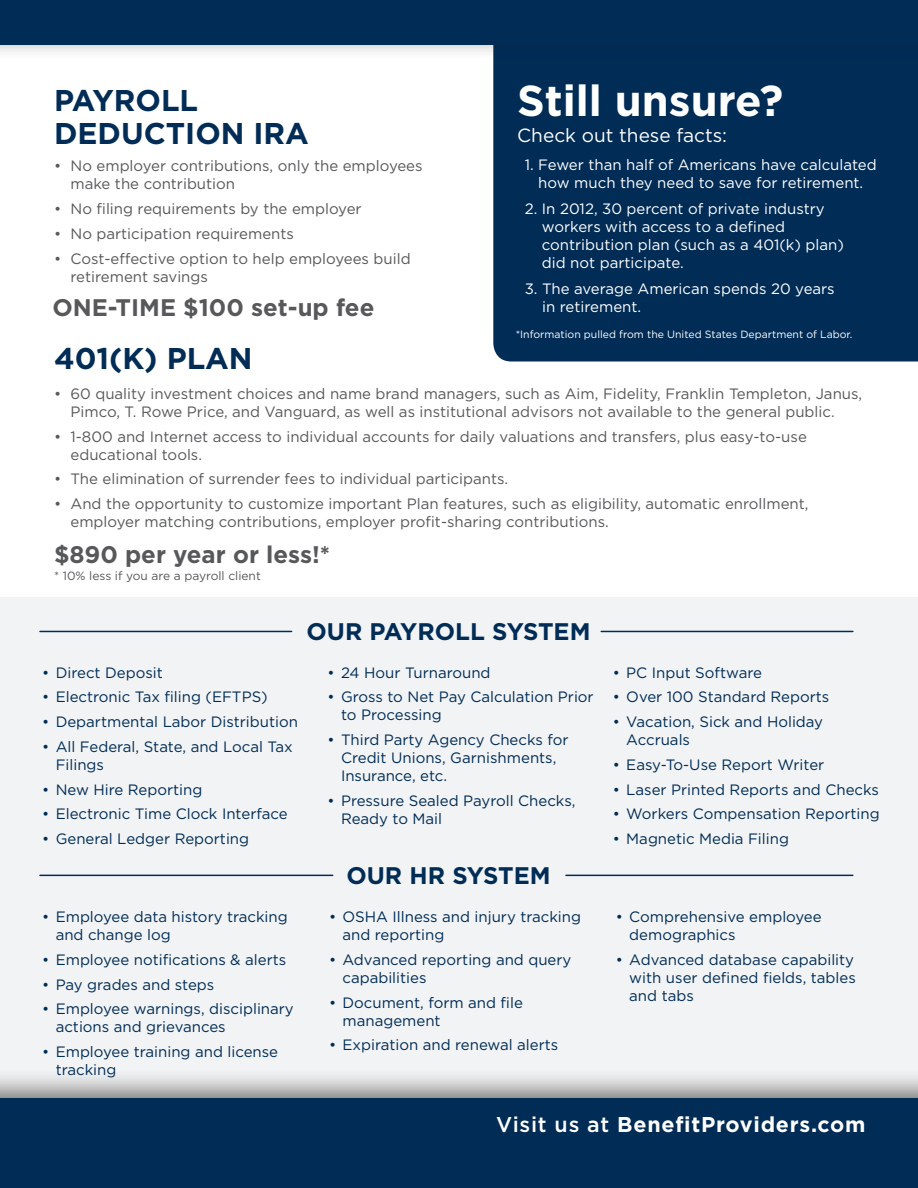
<style>
.page{position:relative;width:918px;height:1188px;background:#fff}
.page>*{position:absolute;margin:0;border:0;box-sizing:border-box;transform-origin:0 0}
.t1{font:700 43.35px "Gotham";color:#fff}
.t2{font:700 30px/33px "Gotham";color:#002c56}
.t3{font:700 24px "Gotham";color:#57585a}
.t4{font:700 24px "Gotham";color:#002c56}
.t5{font:700 21.45px "Gotham";letter-spacing:.035em;color:#fff}
.t6{font:19.05px "Gotham";color:#fff}
.t7{font:15px/18px "Gotham";color:#002c56}
.t8{font:15px/18px "Gotham";color:#57585a}
.t9{font:15px/18px "Gotham";color:#fff}
.t10{font:12px "Gotham";color:#57585a}
.t11{font:10.5px "Gotham";color:#fff}
.s1{font-weight:500}
</style>
<div class="page">
<div style="left:493px;top:60px;width:425px;height:302px;background:#002c56"></div>
<div style="left:0;top:597px;width:918px;height:472px;background:#f2f3f4"></div>
<div style="left:0;top:1069px;width:918px;height:119px;background:#231f20;opacity:.6"></div>
<div style="left:0;top:1098px;width:918px;height:90px;background:#002c56"></div>
<div style="left:0;top:0;width:918px;height:60px;background:#231f20;opacity:.6"></div>
<div style="left:0;top:0;width:918px;height:44px;background:#002c56"></div>
<hr style="left:40px;top:631px;width:252px;height:1px;background:#002c56">
<hr style="left:601px;top:631px;width:252px;height:1px;background:#002c56">
<hr style="left:40px;top:875px;width:293px;height:1px;background:#002c56">
<hr style="left:566px;top:875px;width:287px;height:1px;background:#002c56">
<h2 class="t2" style="left:54px;top:84px;width:257px">PAYROLL<br>DEDUCTION IRA</h2>
<p class="t8" style="left:70px;top:157px;width:354px;text-indent:-16px">• No employer contributions, only the employees make the contribution</p>
<p class="t8" style="left:54px;top:200px;width:309px">• No filing requirements by the employer</p>
<p class="t8" style="left:54px;top:224px;width:242px">• No participation requirements</p>
<p class="t8" style="left:70px;top:249px;width:342px;text-indent:-16px">• Cost-effective option to help employees build retirement savings</p>
<h3 class="t3" style="left:52px;top:291px;width:323px">ONE-TIME $100 set-up fee</h3>
<h2 class="t2" style="left:54px;top:342px;width:200px">401(K) PLAN</h2>
<h1 class="t1" style="left:517px;top:72px;width:268px">Still unsure?</h1>
<p class="t6" style="left:517px;top:123px;width:211px">Check out these facts:</p>
<p class="t9" style="left:525px;top:155px;width:354px;text-align:center">1. Fewer than half of Americans have calculated how much they need to save for retirement.</p>
<p class="t9" style="left:542px;top:200px;width:303px;text-indent:-17px">2. In 2012, 30 percent of private industry workers with access to a defined contribution plan (such as a 401(k) plan) did not participate.</p>
<p class="t9" style="left:542px;top:280px;width:294px;text-indent:-17px">3. The average American spends 20 years in retirement.</p>
<p class="t11" style="left:516px;top:327px;width:338px">*Information pulled from the United States Department of Labor.</p>
<p class="t8" style="left:70px;top:384px;width:793px;text-indent:-16px">• 60 quality investment choices and name brand managers, such as Aim, Fidelity, Franklin Templeton, Janus,<br>Pimco, T. Rowe Price, and Vanguard, as well as institutional advisors not available to the general public.</p>
<p class="t8" style="left:70px;top:427px;width:738px;text-indent:-16px">• 1-800 and Internet access to individual accounts for daily valuations and transfers, plus easy-to-use educational tools.</p>
<p class="t8" style="left:54px;top:470px;width:456px">• The elimination of surrender fees to individual participants.</p>
<p class="t8" style="left:70px;top:494px;width:740px;text-indent:-16px">• And the opportunity to customize important Plan features, such as eligibility, automatic enrollment, employer matching contributions, employer profit-sharing contributions.</p>
<h3 class="t3" style="left:54px;top:538px;width:278px">$890 per year or less!*</h3>
<p class="t10" style="left:54px;top:568px;width:208px">* 10% less if you are a payroll client</p>
<p class="t7" style="left:42px;top:663px;width:122px">• Direct Deposit</p>
<p class="t7" style="left:42px;top:688px;width:227px">• Electronic Tax filing (EFTPS)</p>
<p class="t7" style="left:42px;top:712px;width:257px">• Departmental Labor Distribution</p>
<p class="t7" style="left:56px;top:737px;width:239px;text-indent:-14px">• All Federal, State, and Local Tax<br>Filings</p>
<p class="t7" style="left:42px;top:780px;width:162px">• New Hire Reporting</p>
<p class="t7" style="left:42px;top:805px;width:247px">• Electronic Time Clock Interface</p>
<p class="t7" style="left:42px;top:829px;width:208px">• General Ledger Reporting</p>
<p class="t7" style="left:56px;top:908px;width:234px;text-indent:-14px">• Employee data history tracking and change log</p>
<p class="t7" style="left:42px;top:950px;width:246px">• Employee notifications &amp; alerts</p>
<p class="t7" style="left:42px;top:975px;width:174px">• Pay grades and steps</p>
<p class="t7" style="left:56px;top:1000px;width:240px;text-indent:-14px">• Employee warnings, disciplinary actions and grievances</p>
<p class="t7" style="left:56px;top:1043px;width:224px;text-indent:-14px">• Employee training and license tracking</p>
<h3 class="t4" style="left:306px;top:615px;width:286px">OUR PAYROLL SYSTEM</h3>
<p class="t7" style="left:328px;top:663px;width:165px">• 24 Hour Turnaround</p>
<p class="t7" style="left:341px;top:688px;width:254px;text-indent:-13px">• Gross to Net Pay Calculation Prior to Processing</p>
<p class="t7" style="left:341px;top:730px;width:229px;text-indent:-13px">• Third Party Agency Checks for<br>Credit Unions, Garnishments,<br>Insurance, etc.</p>
<p class="t7" style="left:341px;top:791px;width:236px;text-indent:-13px">• Pressure Sealed Payroll Checks,<br>Ready to Mail</p>
<h3 class="t4" style="left:346px;top:860px;width:206px">OUR HR SYSTEM</h3>
<p class="t7" style="left:343px;top:908px;width:240px;text-indent:-14px">• OSHA Illness and injury tracking and reporting</p>
<p class="t7" style="left:343px;top:950px;width:230px;text-indent:-14px">• Advanced reporting and query capabilities</p>
<p class="t7" style="left:343px;top:993px;width:182px;text-indent:-14px">• Document, form and file management</p>
<p class="t7" style="left:329px;top:1036px;width:231px">• Expiration and renewal alerts</p>
<p class="t7" style="left:613px;top:663px;width:151px">• PC Input Software</p>
<p class="t7" style="left:613px;top:688px;width:218px">• Over 100 Standard Reports</p>
<p class="t7" style="left:626px;top:712px;width:198px;text-indent:-14px">• Vacation, Sick and Holiday<br>Accruals</p>
<p class="t7" style="left:613px;top:755px;width:213px">• Easy-To-Use Report Writer</p>
<p class="t7" style="left:613px;top:780px;width:268px">• Laser Printed Reports and Checks</p>
<p class="t7" style="left:613px;top:805px;width:268px">• Workers Compensation Reporting</p>
<p class="t7" style="left:613px;top:829px;width:178px">• Magnetic Media Filing</p>
<p class="t7" style="left:629px;top:908px;width:194px;text-indent:-14px">• Comprehensive employee demographics</p>
<p class="t7" style="left:629px;top:950px;width:228px;text-align:justify;text-indent:-14px">• Advanced database capability with user defined fields, tables and tabs</p>
<h3 class="t5" style="left:496px;top:1110px;width:371px"><span class="s1">Visit us at</span> BenefitProviders.com</h3>
</div>
